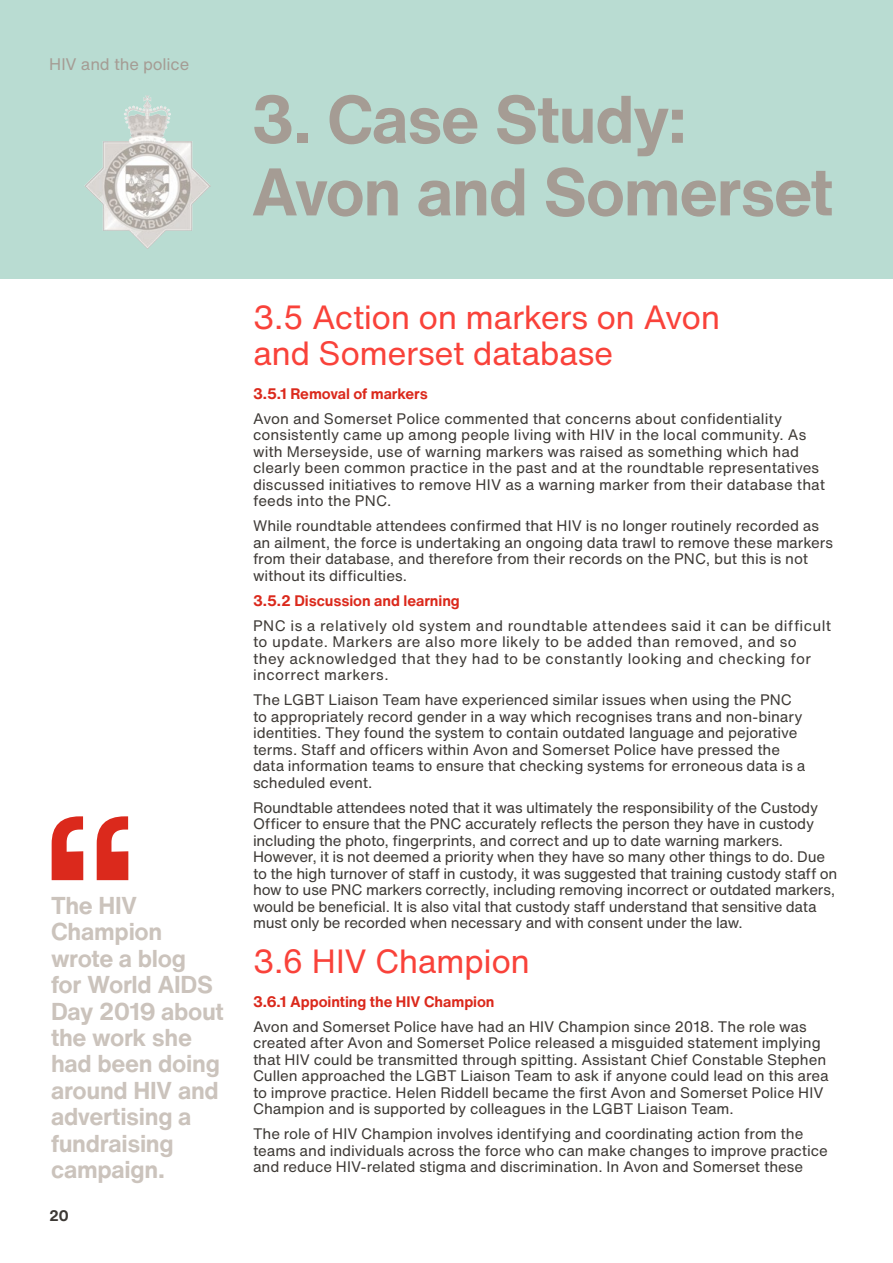
<style>
.page{position:relative;width:893px;height:1263px;background:#fff}
.page>*{position:absolute;margin:0;border:0;box-sizing:border-box;transform-origin:0 0}
.t1{font:500 231px "Helvetica Now Text";color:#db291c}
.Headline{font:700 66px/72.6px "Helvetica Now Text";letter-spacing:-.02em;color:#a59c94}
.Subheading{font:33px/36.3px "Helvetica Now Text";letter-spacing:-.015em;color:#f9423a}
.t2{font:700 24px/26.4px "Helvetica Now Text";letter-spacing:-.015em;color:#cbc3bc}
.t3{font:16.5px "Helvetica Now Text";letter-spacing:-.01em;color:#a59c94}
.Body{font:15px/16.5px "Helvetica Now Text";letter-spacing:-.005em;color:#3d3935}
.Body-2{font:15px/16.5px "Helvetica Now Text";letter-spacing:.025em;color:#3d3935}
.Body_Header{font:700 15px "Helvetica Now Text";letter-spacing:-.005em;color:#db291c}
.t4{font:700 15px "Helvetica Now Text";color:#3d3935}
</style>
<div class="page">
<div style="left:0;top:0;width:893px;height:279px;background:#b9dcd2"></div>
<img style="left:84px;top:95px;width:82px;height:154px">
<p class="t3" style="left:49px;top:51px;width:142px">HIV and the police</p>
<p class="Headline" style="left:251px;top:81px;width:583px">3. Case Study:<br>Avon and Somerset</p>
<p class="t1" style="left:42px;top:725px;width:96px">“</p>
<p class="t2" style="left:51px;top:891px;width:174px">The HIV<br>Champion wrote a blog<br>for World AIDS<br>Day 2019 about the work she had been doing around HIV and advertising a fundraising campaign.</p>
<p class="t4" style="left:49px;top:1204px;width:21px">20</p>
<p class="Subheading" style="left:253px;top:298px;width:469px">3.5 Action on markers on Avon and Somerset database</p>
<p class="Body_Header" style="left:253px;top:382px;width:176px">3.5.1 Removal of markers</p>
<p class="Body" style="left:253px;top:410px;width:574px">Avon and Somerset Police commented that concerns about confidentiality consistently came up among people living with HIV in the local community. As with Merseyside, use of warning markers was raised as something which had clearly been common practice in the past and at the roundtable representatives discussed initiatives to remove HIV as a warning marker from their database that feeds into the PNC.</p>
<p class="Body" style="left:253px;top:517px;width:582px">While roundtable attendees confirmed that HIV is no longer routinely recorded as an ailment, the force is undertaking an ongoing data trawl to remove these markers from their database, and therefore from their records on the PNC, but this is not without its difficulties.</p>
<p class="Body_Header" style="left:253px;top:589px;width:208px">3.5.2 Discussion and learning</p>
<p class="Body-2" style="left:253px;top:617px;width:580px">PNC is a relatively old system and roundtable attendees said it can be difficult to update. Markers are also more likely to be added than removed, and so they acknowledged that they had to be constantly looking and checking for incorrect markers.</p>
<p class="Body" style="left:253px;top:691px;width:554px">The LGBT Liaison Team have experienced similar issues when using the PNC to appropriately record gender in a way which recognises trans and non-binary identities. They found the system to contain outdated language and pejorative terms. Staff and officers within Avon and Somerset Police have pressed the data information teams to ensure that checking systems for erroneous data is a scheduled event.</p>
<p class="Body" style="left:253px;top:799px;width:586px">Roundtable attendees noted that it was ultimately the responsibility of the Custody Officer to ensure that the PNC accurately reflects the person they have in custody including the photo, fingerprints, and correct and up to date warning markers.<br>However, it is not deemed a priority when they have so many other things to do. Due to the high turnover of staff in custody, it was suggested that training custody staff on how to use PNC markers correctly, including removing incorrect or outdated markers, would be beneficial. It is also vital that custody staff understand that sensitive data must only be recorded when necessary and with consent under the law.</p>
<p class="Subheading" style="left:253px;top:942px;width:279px">3.6 HIV Champion</p>
<p class="Body_Header" style="left:253px;top:990px;width:243px">3.6.1 Appointing the HIV Champion</p>
<p class="Body" style="left:253px;top:1018px;width:577px">Avon and Somerset Police have had an HIV Champion since 2018. The role was created after Avon and Somerset Police released a misguided statement implying that HIV could be transmitted through spitting. Assistant Chief Constable Stephen Cullen approached the LGBT Liaison Team to ask if anyone could lead on this area to improve practice. Helen Riddell became the first Avon and Somerset Police HIV Champion and is supported by colleagues in the LGBT Liaison Team.</p>
<p class="Body" style="left:253px;top:1125px;width:576px">The role of HIV Champion involves identifying and coordinating action from the teams and individuals across the force who can make changes to improve practice and reduce HIV-related stigma and discrimination. In Avon and Somerset these</p>
</div>
